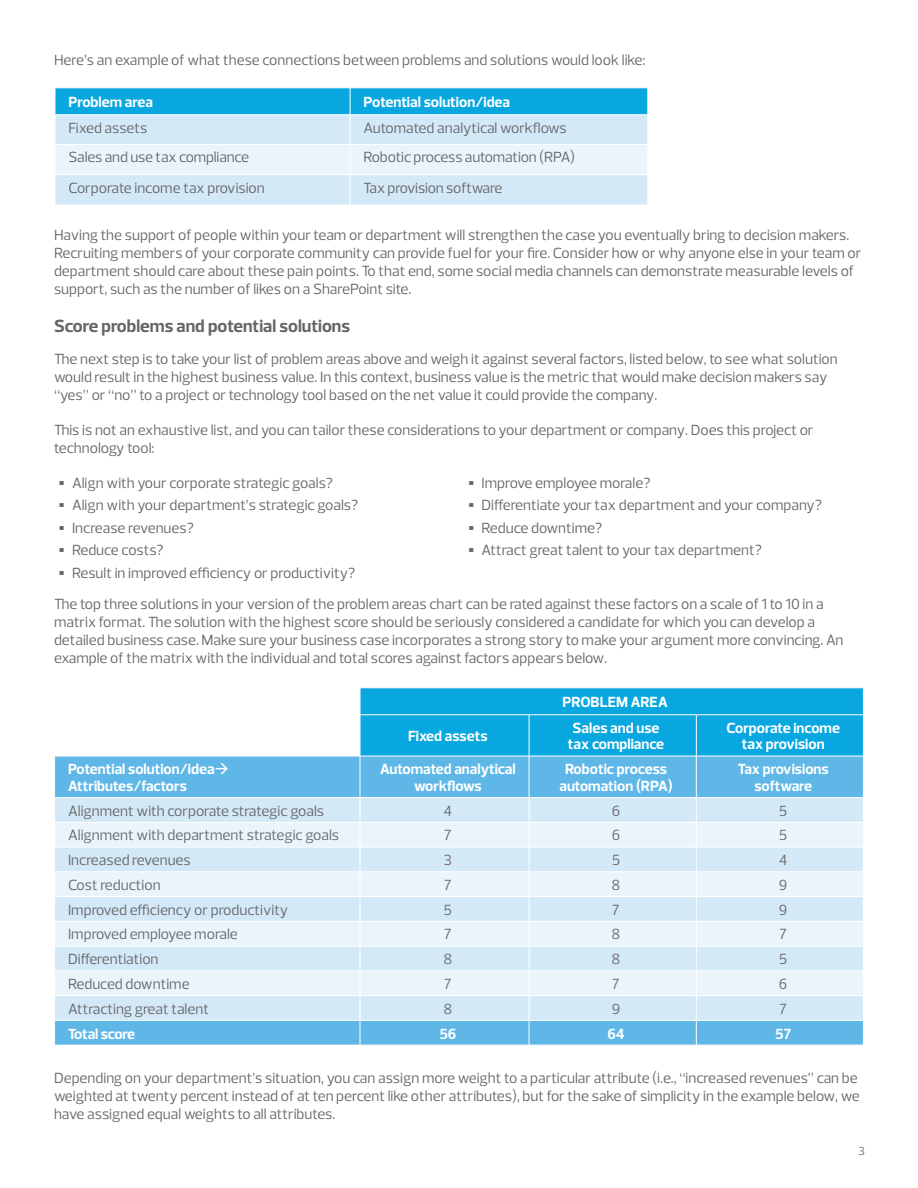
<style>
.page{position:relative;width:918px;height:1188px;background:#fff}
.page>*{position:absolute;margin:0;border:0;box-sizing:border-box;transform-origin:0 0}
.t1{font:700 18px "Prelo";color:#656568}
.t2{font:15px/18px "Prelo";color:#656568}
.t3{font:700 15px/16.5px "Prelo";color:#fff;text-align:center}
.t4{font:12px "Prelo";color:#656568}
.s1{font-weight:900;font-size:24px}
</style>
<div class="page">
<div style="left:351px;top:175px;width:297px;height:30px;background:#d4e9f7"></div>
<div style="left:55px;top:175px;width:295px;height:30px;background:#d4e9f7"></div>
<svg style="left:55px;top:88px;width:593px;height:86px;background:#9ed9f1"></svg>
<hr style="left:55px;top:115px;width:295px;height:1px;background:#fff">
<hr style="left:350px;top:115px;width:298px;height:1px;background:#fff">
<hr style="left:55px;top:175px;width:1px;height:30px;background:#fff">
<div style="left:55px;top:757px;width:808px;height:288px;background:#5eb7e7"></div>
<div style="left:361px;top:798px;width:502px;height:222px;background:#d4e9f7"></div>
<svg style="left:361px;top:823px;width:502px;height:172px;background:#e0eff9"></svg>
<hr style="left:360px;top:822px;width:169px;height:1px;background:#fff">
<hr style="left:529px;top:822px;width:167px;height:1px;background:#fff">
<hr style="left:696px;top:822px;width:168px;height:1px;background:#fff">
<div style="left:360px;top:688px;width:504px;height:68px;background:#08a7e0"></div>
<hr style="left:360px;top:715px;width:169px;height:1px;background:#fff">
<hr style="left:360px;top:715px;width:1px;height:41px;background:#fff">
<hr style="left:529px;top:715px;width:167px;height:1px;background:#fff">
<hr style="left:529px;top:715px;width:1px;height:41px;background:#fff">
<hr style="left:696px;top:715px;width:168px;height:1px;background:#fff">
<hr style="left:696px;top:715px;width:1px;height:41px;background:#fff">
<hr style="left:863px;top:715px;width:1px;height:41px;background:#fff">
<hr style="left:360px;top:756px;width:1px;height:41px;background:#fff">
<hr style="left:529px;top:756px;width:1px;height:41px;background:#fff">
<hr style="left:696px;top:756px;width:1px;height:41px;background:#fff">
<hr style="left:55px;top:797px;width:305px;height:1px;background:#fff">
<hr style="left:360px;top:797px;width:169px;height:1px;background:#fff">
<hr style="left:529px;top:797px;width:167px;height:1px;background:#fff">
<hr style="left:696px;top:797px;width:167px;height:1px;background:#fff">
<hr style="left:360px;top:847px;width:169px;height:1px;background:#fff">
<hr style="left:529px;top:847px;width:167px;height:1px;background:#fff">
<hr style="left:696px;top:847px;width:168px;height:1px;background:#fff">
<hr style="left:360px;top:872px;width:169px;height:1px;background:#fff">
<hr style="left:529px;top:872px;width:167px;height:1px;background:#fff">
<hr style="left:696px;top:872px;width:168px;height:1px;background:#fff">
<hr style="left:360px;top:896px;width:169px;height:1px;background:#fff">
<hr style="left:529px;top:896px;width:167px;height:1px;background:#fff">
<hr style="left:696px;top:896px;width:168px;height:1px;background:#fff">
<hr style="left:360px;top:921px;width:169px;height:1px;background:#fff">
<hr style="left:529px;top:921px;width:167px;height:1px;background:#fff">
<hr style="left:696px;top:921px;width:168px;height:1px;background:#fff">
<hr style="left:360px;top:946px;width:169px;height:1px;background:#fff">
<hr style="left:529px;top:946px;width:167px;height:1px;background:#fff">
<hr style="left:696px;top:946px;width:168px;height:1px;background:#fff">
<hr style="left:360px;top:971px;width:169px;height:1px;background:#fff">
<hr style="left:529px;top:971px;width:167px;height:1px;background:#fff">
<hr style="left:696px;top:971px;width:168px;height:1px;background:#fff">
<hr style="left:360px;top:995px;width:169px;height:1px;background:#fff">
<hr style="left:529px;top:995px;width:167px;height:1px;background:#fff">
<hr style="left:696px;top:995px;width:168px;height:1px;background:#fff">
<svg style="left:54px;top:798px;width:307px;height:247px;background:#d2e9f7"></svg>
<svg style="left:529px;top:798px;width:1px;height:247px"></svg>
<svg style="left:696px;top:798px;width:1px;height:247px"></svg>
<hr style="left:54px;top:1020px;width:306px;height:1px;background:#fff">
<hr style="left:360px;top:1020px;width:169px;height:1px;background:#fff">
<hr style="left:529px;top:1020px;width:167px;height:1px;background:#fff">
<hr style="left:696px;top:1020px;width:168px;height:1px;background:#fff">
<p class="t2" style="left:54px;top:51px;width:593px">Here’s an example of what these connections between problems and solutions would look like:</p>
<p class="t3" style="left:68px;top:94px;width:86px">Problem area</p>
<p class="t3" style="left:364px;top:94px;width:148px">Potential solution/idea</p>
<p class="t2" style="left:68px;top:119px;width:80px">Fixed assets</p>
<p class="t2" style="left:364px;top:119px;width:205px">Automated analytical workflows</p>
<p class="t2" style="left:68px;top:149px;width:182px">Sales and use tax compliance</p>
<p class="t2" style="left:364px;top:149px;width:213px">Robotic process automation (RPA)</p>
<p class="t2" style="left:68px;top:179px;width:198px">Corporate income tax provision</p>
<p class="t2" style="left:364px;top:179px;width:140px">Tax provision software</p>
<p class="t2" style="left:54px;top:226px;width:809px">Having the support of people within your team or department will strengthen the case you eventually bring to decision makers.<br>Recruiting members of your corporate community can provide fuel for your fire. Consider how or why anyone else in your team or department should care about these pain points. To that end, some social media channels can demonstrate measurable levels of support, such as the number of likes on a SharePoint site.</p>
<p class="t1" style="left:54px;top:315px;width:298px">Score problems and potential solutions</p>
<p class="t2" style="left:54px;top:350px;width:785px">The next step is to take your list of problem areas above and weigh it against several factors, listed below, to see what solution would result in the highest business value. In this context, business value is the metric that would make decision makers say “yes” or “no” to a project or technology tool based on the net value it could provide the company.</p>
<p class="t2" style="left:54px;top:421px;width:761px">This is not an exhaustive list, and you can tailor these considerations to your department or company. Does this project or technology tool:</p>
<p class="t2" style="left:58px;top:474px;width:276px"><span class="s1">•</span> Align with your corporate strategic goals?</p>
<p class="t2" style="left:58px;top:496px;width:301px"><span class="s1">•</span> Align with your department’s strategic goals?</p>
<p class="t2" style="left:58px;top:519px;width:137px"><span class="s1">•</span> Increase revenues?</p>
<p class="t2" style="left:58px;top:541px;width:107px"><span class="s1">•</span> Reduce costs?</p>
<p class="t2" style="left:58px;top:564px;width:298px"><span class="s1">•</span> Result in improved efficiency or productivity?</p>
<p class="t2" style="left:468px;top:474px;width:184px"><span class="s1">•</span> Improve employee morale?</p>
<p class="t2" style="left:468px;top:496px;width:356px"><span class="s1">•</span> Differentiate your tax department and your company?</p>
<p class="t2" style="left:468px;top:519px;width:136px"><span class="s1">•</span> Reduce downtime?</p>
<p class="t2" style="left:468px;top:541px;width:295px"><span class="s1">•</span> Attract great talent to your tax department?</p>
<p class="t2" style="left:54px;top:595px;width:791px">The top three solutions in your version of the problem areas chart can be rated against these factors on a scale of 1 to 10 in a matrix format. The solution with the highest score should be seriously considered a candidate for which you can develop a detailed business case. Make sure your business case incorporates a strong story to make your argument more convincing. An example of the matrix with the individual and total scores against factors appears below.</p>
<p class="t3" style="left:562px;top:694px;width:107px">PROBLEM AREA</p>
<p class="t3" style="left:408px;top:728px;width:81px">Fixed assets</p>
<p class="t3" style="left:568px;top:720px;width:98px">Sales and use tax compliance</p>
<p class="t3" style="left:727px;top:720px;width:115px">Corporate income tax provision</p>
<p class="t3" style="left:68px;top:761px;width:163px;text-align:left">Potential solution/idea→<br>Attributes/factors</p>
<p class="t3" style="left:380px;top:761px;width:137px">Automated analytical workflows</p>
<p class="t3" style="left:559px;top:761px;width:115px">Robotic process automation (RPA)</p>
<p class="t3" style="left:738px;top:761px;width:92px">Tax provisions software</p>
<p class="t2" style="left:68px;top:802px;width:258px">Alignment with corporate strategic goals</p>
<p class="t2" style="left:443px;top:802px;width:10px">4</p>
<p class="t2" style="left:612px;top:802px;width:10px">6</p>
<p class="t2" style="left:779px;top:802px;width:10px">5</p>
<p class="t2" style="left:68px;top:826px;width:273px">Alignment with department strategic goals</p>
<p class="t2" style="left:444px;top:826px;width:9px">7</p>
<p class="t2" style="left:612px;top:826px;width:10px">6</p>
<p class="t2" style="left:779px;top:826px;width:10px">5</p>
<p class="t2" style="left:68px;top:851px;width:124px">Increased revenues</p>
<p class="t2" style="left:444px;top:851px;width:10px">3</p>
<p class="t2" style="left:612px;top:851px;width:10px">5</p>
<p class="t2" style="left:779px;top:851px;width:10px">4</p>
<p class="t2" style="left:68px;top:876px;width:94px">Cost reduction</p>
<p class="t2" style="left:444px;top:876px;width:9px">7</p>
<p class="t2" style="left:612px;top:876px;width:10px">8</p>
<p class="t2" style="left:779px;top:876px;width:10px">9</p>
<p class="t2" style="left:68px;top:901px;width:222px">Improved efficiency or productivity</p>
<p class="t2" style="left:444px;top:901px;width:10px">5</p>
<p class="t2" style="left:612px;top:901px;width:9px">7</p>
<p class="t2" style="left:779px;top:901px;width:10px">9</p>
<p class="t2" style="left:68px;top:925px;width:171px">Improved employee morale</p>
<p class="t2" style="left:444px;top:925px;width:9px">7</p>
<p class="t2" style="left:612px;top:925px;width:10px">8</p>
<p class="t2" style="left:780px;top:925px;width:9px">7</p>
<p class="t2" style="left:68px;top:950px;width:92px">Differentiation</p>
<p class="t2" style="left:443px;top:950px;width:10px">8</p>
<p class="t2" style="left:612px;top:950px;width:10px">8</p>
<p class="t2" style="left:779px;top:950px;width:10px">5</p>
<p class="t2" style="left:68px;top:975px;width:123px">Reduced downtime</p>
<p class="t2" style="left:444px;top:975px;width:9px">7</p>
<p class="t2" style="left:612px;top:975px;width:9px">7</p>
<p class="t2" style="left:779px;top:975px;width:10px">6</p>
<p class="t2" style="left:68px;top:1000px;width:142px">Attracting great talent</p>
<p class="t2" style="left:443px;top:1000px;width:10px">8</p>
<p class="t2" style="left:612px;top:1000px;width:10px">9</p>
<p class="t2" style="left:780px;top:1000px;width:9px">7</p>
<p class="t3" style="left:68px;top:1026px;width:69px">Total score</p>
<p class="t3" style="left:439px;top:1026px;width:18px">56</p>
<p class="t3" style="left:607px;top:1026px;width:19px">64</p>
<p class="t3" style="left:775px;top:1026px;width:17px">57</p>
<p class="t2" style="left:54px;top:1069px;width:807px">Depending on your department’s situation, you can assign more weight to a particular attribute (i.e., “increased revenues” can be weighted at twenty percent instead of at ten percent like other attributes), but for the sake of simplicity in the example below, we have assigned equal weights to all attributes.</p>
<p class="t4" style="left:858px;top:1144px;width:8px">3</p>
</div>
